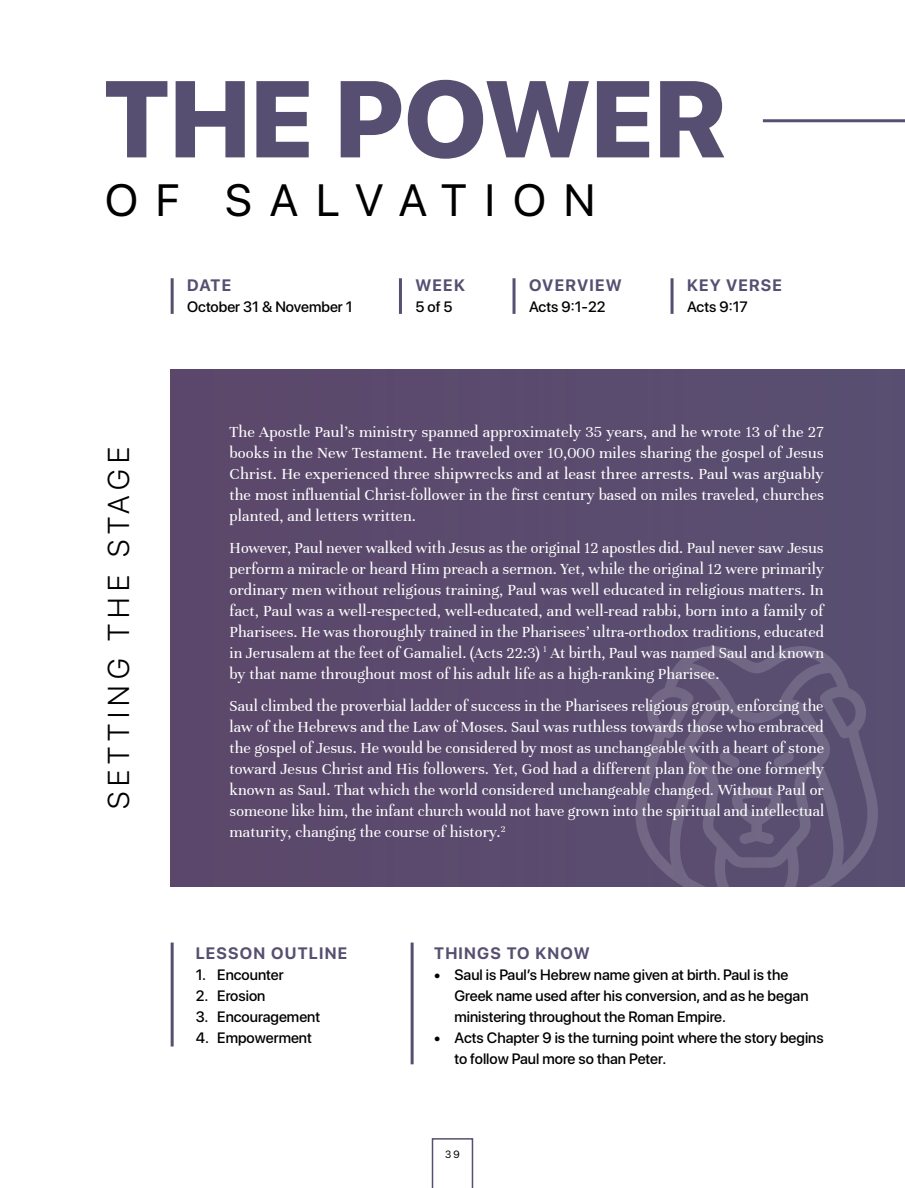
<style>
.page{position:relative;width:905px;height:1188px;background:#fff}
.page>*{position:absolute;margin:0;border:0;box-sizing:border-box;transform-origin:0 0}
.t1{font:800 108.3px "SF Pro Display";color:#574f71}
.t2{font:45px "SF Pro Display";letter-spacing:.4em;color:#000}
.t3{font:300 30px "SF Pro Display";letter-spacing:.2em;color:#000}
.t4{font:16.5px/21px "Unna";letter-spacing:.005em;color:#fff;text-align:justify}
.t5{font:700 16.5px "SF Pro Display";letter-spacing:.075em;color:#574f71}
.t6{font:500 15px/21px "SF Pro Display";color:#000}
.t7{font:10.5px "SF Pro Display";color:#000}
</style>
<div class="page">
<hr style="left:670px;top:280px;width:3px;height:32px;background:#574f71">
<hr style="left:171px;top:280px;width:3px;height:32px;background:#574f71">
<hr style="left:399px;top:280px;width:3px;height:32px;background:#574f71">
<hr style="left:512px;top:280px;width:3px;height:32px;background:#574f71">
<hr style="left:764px;top:119px;width:140px;height:3px;background:#574f71">
<hr style="left:171px;top:944px;width:3px;height:101px;background:#574f71">
<hr style="left:410px;top:944px;width:3px;height:119px;background:#574f71">
<div style="left:171px;top:370px;width:733px;height:516px;background:#5b4b6d"></div>
<svg style="left:633px;top:646px;width:246px;height:241px;background:#615676"></svg>
<svg style="left:432px;top:1138px;width:41px;height:50px"></svg>
<h1 class="t1" style="left:104px;top:41px;width:624px">THE POWER</h1>
<h2 class="t2" style="left:105px;top:168px;width:492px">OF SALVATION</h2>
<h3 class="t3" style="left:97px;top:809px;width:364px;rotate:-90deg">SETTING THE STAGE</h3>
<p class="t5" style="left:187px;top:274px;width:45px">DATE</p>
<p class="t6" style="left:187px;top:296px;width:167px">October 31 &amp; November 1</p>
<p class="t5" style="left:415px;top:274px;width:51px">WEEK</p>
<p class="t6" style="left:415px;top:296px;width:39px">5 of 5</p>
<p class="t5" style="left:529px;top:274px;width:94px">OVERVIEW</p>
<p class="t6" style="left:529px;top:296px;width:78px">Acts 9:1-22</p>
<p class="t5" style="left:687px;top:274px;width:96px">KEY VERSE</p>
<p class="t6" style="left:687px;top:296px;width:62px">Acts 9:17</p>
<p class="t4" style="left:230px;top:421px;width:596px">The Apostle Paul’s ministry spanned approximately 35 years, and he wrote 13 of the 27 books in the New Testament. He traveled over 10,000 miles sharing the gospel of Jesus Christ. He experienced three shipwrecks and at least three arrests. Paul was arguably the most influential Christ-follower in the first century based on miles traveled, churches planted, and letters written.</p>
<p class="t4" style="left:230px;top:537px;width:596px">However, Paul never walked with Jesus as the original 12 apostles did. Paul never saw Jesus perform a miracle or heard Him preach a sermon. Yet, while the original 12 were primarily ordinary men without religious training, Paul was well educated in religious matters. In fact, Paul was a well-respected, well-educated, and well-read rabbi, born into a family of Pharisees. He was thoroughly trained in the Pharisees’ ultra-orthodox traditions, educated in Jerusalem at the feet of Gamaliel. (Acts 22:3) <sup>1</sup> At birth, Paul was named Saul and known by that name throughout most of his adult life as a high-ranking Pharisee.</p>
<p class="t4" style="left:230px;top:696px;width:596px">Saul climbed the proverbial ladder of success in the Pharisees religious group, enforcing the law of the Hebrews and the Law of Moses. Saul was ruthless towards those who embraced the gospel of Jesus. He would be considered by most as unchangeable with a heart of stone toward Jesus Christ and His followers. Yet, God had a different plan for the one formerly known as Saul. That which the world considered unchangeable changed. Without Paul or someone like him, the infant church would not have grown into the spiritual and intellectual maturity, changing the course of history.<sup>2</sup></p>
<p class="t5" style="left:196px;top:942px;width:153px">LESSON OUTLINE</p>
<p class="t6" style="left:196px;top:964px;width:89px">1. Encounter</p>
<p class="t6" style="left:196px;top:985px;width:71px">2. Erosion</p>
<p class="t6" style="left:196px;top:1006px;width:126px">3. Encouragement</p>
<p class="t6" style="left:196px;top:1027px;width:118px">4. Empowerment</p>
<p class="t5" style="left:434px;top:942px;width:157px">THINGS TO KNOW</p>
<p class="t6" style="left:454px;top:964px;width:355px;text-indent:-20px">• Saul is Paul’s Hebrew name given at birth. Paul is the<br>Greek name used after his conversion, and as he began ministering throughout the Roman Empire.</p>
<p class="t6" style="left:454px;top:1027px;width:371px;text-indent:-20px">• Acts Chapter 9 is the turning point where the story begins to follow Paul more so than Peter.</p>
<p class="t7" style="left:445px;top:1147px;width:16px">39</p>
</div>
